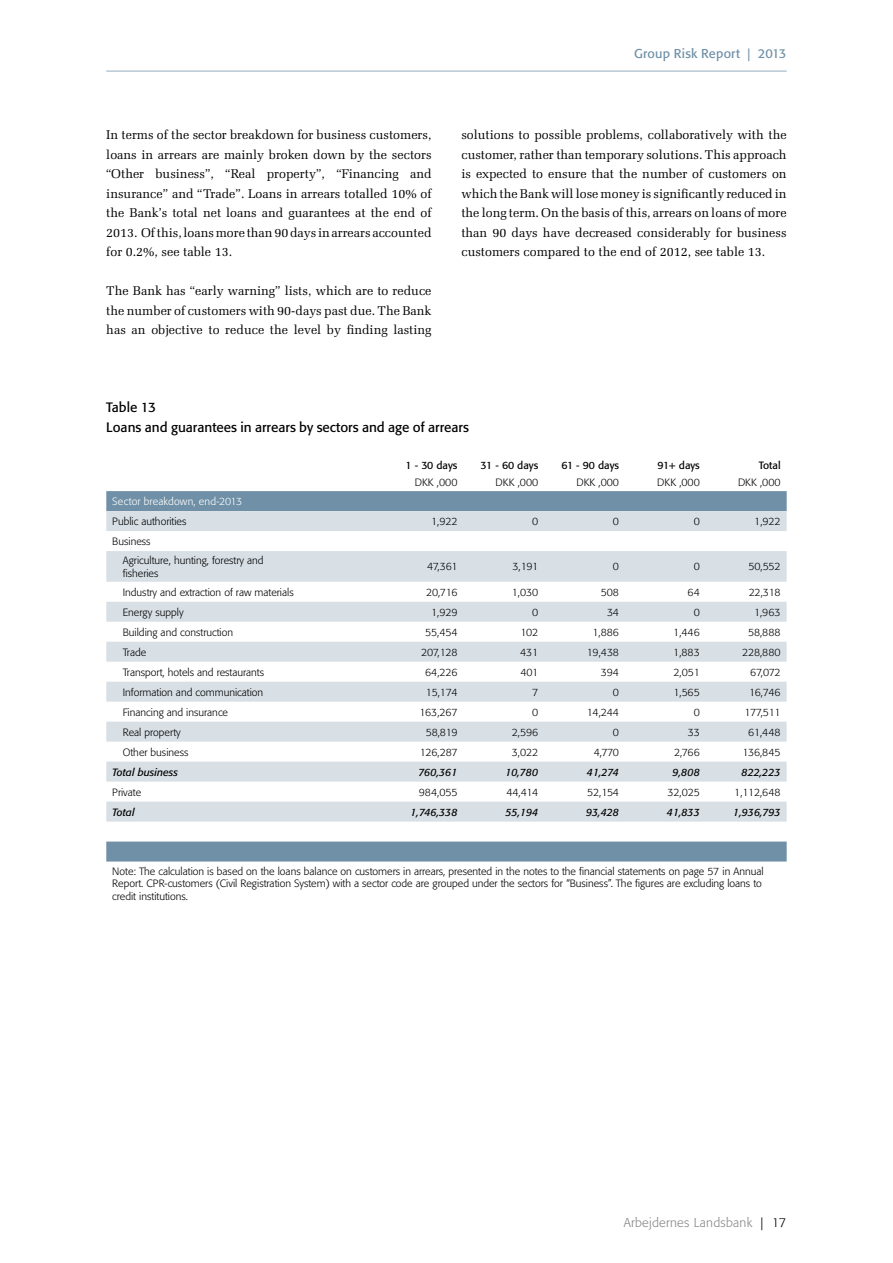
<style>
.page{position:relative;width:893px;height:1263px;background:#fff}
.page>*{position:absolute;margin:0;border:0;box-sizing:border-box;transform-origin:0 0}
.UK_Mellemrubrik{font:13.5px "Formata";color:#000}
.UK_brødtekst{font:12.75px/19.5px "Zapf Elliptical 711 BT";color:#000;text-align:justify}
.t1{font:300 12.75px "Formata";letter-spacing:.02em;color:#878787}
.t2{font:12.75px "Formata";letter-spacing:.01em;color:#6f90a7}
.UK_Tabel_tal{font:300 10.5px "Formata";letter-spacing:-.02em;color:#000}
.UK_Tabel_tekst_light{font:300 10.5px/12.6px "Formata";color:#000}
.UK_Tabel_tekst_INDRY{font:300 10.5px/12.6px "Formata";color:#000}
.UK_Tabel_tal_italic{font:italic 10.5px "Formata";color:#000}
.UK_Tabel_bold_højres{font:10.5px "Formata";color:#000}
.UK_Tabel_RUBRIK{font:300 10.5px "Formata";letter-spacing:.015em;color:#fff}
.UK_Tabel_tekst_itali{font:italic 10.5px "Formata";color:#000}
.s1{color:#000}
</style>
<div class="page">
<hr style="left:106px;top:71px;width:681px;height:1px;background:#92acbe">
<svg style="left:106px;top:491px;width:681px;height:370px;fill:#6f90a7"></svg>
<svg style="left:106px;top:511px;width:681px;height:310px;fill:#d8e0e6"></svg>
<p class="UK_brødtekst" style="left:106px;top:125px;width:327px">In terms of the sector breakdown for business customers, loans in arrears are mainly broken down by the sectors “Other business”, “Real property”, “Financing and insurance” and “Trade”. Loans in arrears totalled 10% of the Bank’s total net loans and guarantees at the end of 2013. Of this, loans more than 90 days in arrears accounted for 0.2%, see table 13.</p>
<p class="UK_brødtekst" style="left:106px;top:281px;width:327px">The Bank has “early warning” lists, which are to reduce the number of customers with 90-days past due. The Bank has an objective to reduce the level by finding lasting</p>
<p class="t2" style="left:634px;top:46px;width:154px">Group Risk Report | 2013</p>
<p class="UK_brødtekst" style="left:461px;top:125px;width:327px">solutions to possible problems, collaboratively with the customer, rather than temporary solutions. This approach is expected to ensure that the number of customers on which the Bank will lose money is significantly reduced in the long term. On the basis of this, arrears on loans of more than 90 days have decreased considerably for business customers compared to the end of 2012, see table 13.</p>
<p class="UK_Mellemrubrik" style="left:106px;top:399px;width:51px">Table 13</p>
<p class="UK_Mellemrubrik" style="left:106px;top:419px;width:364px">Loans and guarantees in arrears by sectors and age of arrears</p>
<p class="UK_Tabel_bold_højres" style="left:406px;top:459px;width:53px">1 - 30 days</p>
<p class="UK_Tabel_bold_højres" style="left:480px;top:459px;width:59px">31 - 60 days</p>
<p class="UK_Tabel_bold_højres" style="left:561px;top:459px;width:59px">61 - 90 days</p>
<p class="UK_Tabel_bold_højres" style="left:657px;top:459px;width:44px">91+ days</p>
<p class="UK_Tabel_bold_højres" style="left:759px;top:459px;width:23px">Total</p>
<p class="UK_Tabel_tal" style="left:415px;top:476px;width:44px">DKK ‚000</p>
<p class="UK_Tabel_tal" style="left:496px;top:476px;width:44px">DKK ‚000</p>
<p class="UK_Tabel_tal" style="left:576px;top:476px;width:44px">DKK ‚000</p>
<p class="UK_Tabel_tal" style="left:657px;top:476px;width:44px">DKK ‚000</p>
<p class="UK_Tabel_tal" style="left:738px;top:476px;width:44px">DKK ‚000</p>
<p class="UK_Tabel_RUBRIK" style="left:112px;top:495px;width:131px">Sector breakdown, end-2013</p>
<p class="UK_Tabel_tekst_light" style="left:112px;top:515px;width:76px">Public authorities</p>
<p class="UK_Tabel_tal" style="left:431px;top:515px;width:28px">1,922</p>
<p class="UK_Tabel_tal" style="left:532px;top:515px;width:8px">0</p>
<p class="UK_Tabel_tal" style="left:613px;top:515px;width:8px">0</p>
<p class="UK_Tabel_tal" style="left:694px;top:515px;width:8px">0</p>
<p class="UK_Tabel_tal" style="left:754px;top:515px;width:28px">1,922</p>
<p class="UK_Tabel_tekst_light" style="left:112px;top:535px;width:40px">Business</p>
<p class="UK_Tabel_tekst_INDRY" style="left:123px;top:554px;width:142px">Agriculture, hunting, forestry and fisheries</p>
<p class="UK_Tabel_tal" style="left:427px;top:560px;width:32px">47,361</p>
<p class="UK_Tabel_tal" style="left:512px;top:560px;width:27px">3,191</p>
<p class="UK_Tabel_tal" style="left:613px;top:560px;width:8px">0</p>
<p class="UK_Tabel_tal" style="left:694px;top:560px;width:8px">0</p>
<p class="UK_Tabel_tal" style="left:748px;top:560px;width:34px">50,552</p>
<p class="UK_Tabel_tekst_INDRY" style="left:123px;top:586px;width:172px">Industry and extraction of raw materials</p>
<p class="UK_Tabel_tal" style="left:426px;top:586px;width:33px">20,716</p>
<p class="UK_Tabel_tal" style="left:512px;top:586px;width:28px">1,030</p>
<p class="UK_Tabel_tal" style="left:601px;top:586px;width:20px">508</p>
<p class="UK_Tabel_tal" style="left:688px;top:586px;width:14px">64</p>
<p class="UK_Tabel_tal" style="left:749px;top:586px;width:33px">22,318</p>
<p class="UK_Tabel_tekst_INDRY" style="left:123px;top:606px;width:62px">Energy supply</p>
<p class="UK_Tabel_tal" style="left:431px;top:606px;width:28px">1,929</p>
<p class="UK_Tabel_tal" style="left:532px;top:606px;width:8px">0</p>
<p class="UK_Tabel_tal" style="left:607px;top:606px;width:14px">34</p>
<p class="UK_Tabel_tal" style="left:694px;top:606px;width:8px">0</p>
<p class="UK_Tabel_tal" style="left:754px;top:606px;width:28px">1,963</p>
<p class="UK_Tabel_tekst_INDRY" style="left:123px;top:626px;width:112px">Building and construction</p>
<p class="UK_Tabel_tal" style="left:425px;top:626px;width:34px">55,454</p>
<p class="UK_Tabel_tal" style="left:520px;top:626px;width:19px">102</p>
<p class="UK_Tabel_tal" style="left:592px;top:626px;width:28px">1,886</p>
<p class="UK_Tabel_tal" style="left:673px;top:626px;width:28px">1,446</p>
<p class="UK_Tabel_tal" style="left:748px;top:626px;width:34px">58,888</p>
<p class="UK_Tabel_tekst_INDRY" style="left:123px;top:646px;width:25px">Trade</p>
<p class="UK_Tabel_tal" style="left:421px;top:646px;width:38px">207,128</p>
<p class="UK_Tabel_tal" style="left:520px;top:646px;width:20px">431</p>
<p class="UK_Tabel_tal" style="left:587px;top:646px;width:34px">19,438</p>
<p class="UK_Tabel_tal" style="left:673px;top:646px;width:28px">1,883</p>
<p class="UK_Tabel_tal" style="left:742px;top:646px;width:40px">228,880</p>
<p class="UK_Tabel_tekst_INDRY" style="left:123px;top:666px;width:143px">Transport, hotels and restaurants</p>
<p class="UK_Tabel_tal" style="left:425px;top:666px;width:34px">64,226</p>
<p class="UK_Tabel_tal" style="left:520px;top:666px;width:19px">401</p>
<p class="UK_Tabel_tal" style="left:601px;top:666px;width:20px">394</p>
<p class="UK_Tabel_tal" style="left:673px;top:666px;width:28px">2,051</p>
<p class="UK_Tabel_tal" style="left:750px;top:666px;width:32px">67,072</p>
<p class="UK_Tabel_tekst_INDRY" style="left:123px;top:686px;width:142px">Information and communication</p>
<p class="UK_Tabel_tal" style="left:426px;top:686px;width:33px">15,174</p>
<p class="UK_Tabel_tal" style="left:532px;top:686px;width:8px">7</p>
<p class="UK_Tabel_tal" style="left:613px;top:686px;width:8px">0</p>
<p class="UK_Tabel_tal" style="left:673px;top:686px;width:28px">1,565</p>
<p class="UK_Tabel_tal" style="left:749px;top:686px;width:33px">16,746</p>
<p class="UK_Tabel_tekst_INDRY" style="left:123px;top:706px;width:107px">Financing and insurance</p>
<p class="UK_Tabel_tal" style="left:419px;top:706px;width:40px">163,267</p>
<p class="UK_Tabel_tal" style="left:532px;top:706px;width:8px">0</p>
<p class="UK_Tabel_tal" style="left:587px;top:706px;width:34px">14,244</p>
<p class="UK_Tabel_tal" style="left:694px;top:706px;width:8px">0</p>
<p class="UK_Tabel_tal" style="left:744px;top:706px;width:38px">177,511</p>
<p class="UK_Tabel_tekst_INDRY" style="left:123px;top:726px;width:59px">Real property</p>
<p class="UK_Tabel_tal" style="left:426px;top:726px;width:33px">58,819</p>
<p class="UK_Tabel_tal" style="left:512px;top:726px;width:28px">2,596</p>
<p class="UK_Tabel_tal" style="left:613px;top:726px;width:8px">0</p>
<p class="UK_Tabel_tal" style="left:688px;top:726px;width:14px">33</p>
<p class="UK_Tabel_tal" style="left:748px;top:726px;width:34px">61,448</p>
<p class="UK_Tabel_tekst_INDRY" style="left:123px;top:746px;width:67px">Other business</p>
<p class="UK_Tabel_tal" style="left:420px;top:746px;width:39px">126,287</p>
<p class="UK_Tabel_tal" style="left:512px;top:746px;width:28px">3,022</p>
<p class="UK_Tabel_tal" style="left:594px;top:746px;width:27px">4,770</p>
<p class="UK_Tabel_tal" style="left:674px;top:746px;width:27px">2,766</p>
<p class="UK_Tabel_tal" style="left:742px;top:746px;width:40px">136,845</p>
<p class="UK_Tabel_tekst_itali" style="left:112px;top:766px;width:67px">Total business</p>
<p class="UK_Tabel_tal_italic" style="left:418px;top:766px;width:41px">760,361</p>
<p class="UK_Tabel_tal_italic" style="left:505px;top:766px;width:34px">10,780</p>
<p class="UK_Tabel_tal_italic" style="left:587px;top:766px;width:34px">41,274</p>
<p class="UK_Tabel_tal_italic" style="left:672px;top:766px;width:29px">9,808</p>
<p class="UK_Tabel_tal_italic" style="left:741px;top:766px;width:41px">822,223</p>
<p class="UK_Tabel_tekst_light" style="left:112px;top:786px;width:30px">Private</p>
<p class="UK_Tabel_tal" style="left:419px;top:786px;width:40px">984,055</p>
<p class="UK_Tabel_tal" style="left:506px;top:786px;width:33px">44,414</p>
<p class="UK_Tabel_tal" style="left:587px;top:786px;width:33px">52,154</p>
<p class="UK_Tabel_tal" style="left:667px;top:786px;width:34px">32,025</p>
<p class="UK_Tabel_tal" style="left:734px;top:786px;width:48px">1,112,648</p>
<p class="UK_Tabel_tekst_itali" style="left:112px;top:806px;width:24px">Total</p>
<p class="UK_Tabel_tal_italic" style="left:410px;top:806px;width:49px">1,746,338</p>
<p class="UK_Tabel_tal_italic" style="left:505px;top:806px;width:34px">55,194</p>
<p class="UK_Tabel_tal_italic" style="left:586px;top:806px;width:35px">93,428</p>
<p class="UK_Tabel_tal_italic" style="left:667px;top:806px;width:35px">41,833</p>
<p class="UK_Tabel_tal_italic" style="left:733px;top:806px;width:49px">1,936,793</p>
<p class="UK_Tabel_tekst_light" style="left:112px;top:865px;width:653px">Note: The calculation is based on the loans balance on customers in arrears, presented in the notes to the financial statements on page 57 in Annual<br>Report. CPR-customers (Civil Registration System) with a sector code are grouped under the sectors for “Business”. The figures are excluding loans to credit institutions.</p>
<p class="t1" style="left:624px;top:1215px;width:164px">Arbejdernes Landsbank <span class="s1">| 17</span></p>
</div>
